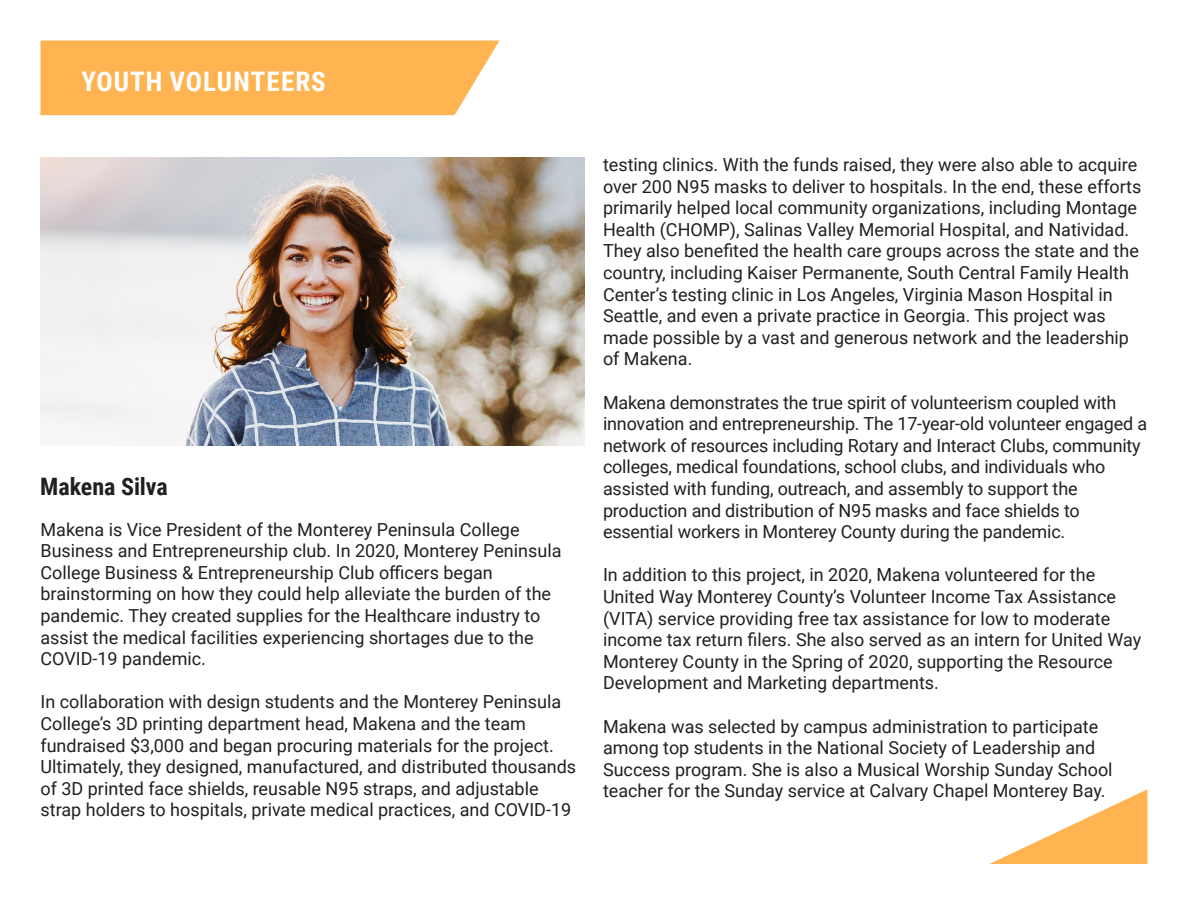
<style>
.page{position:relative;width:1188px;height:918px;background:#fff}
.page>*{position:absolute;margin:0;border:0;box-sizing:border-box;transform-origin:0 0}
.t1{font:700 27px "Roboto Condensed";letter-spacing:.035em;color:#fff}
.t2{font:700 24px "Roboto Condensed";color:#231f20}
.t3{font:18px/21.6px "Roboto";color:#231f20}
</style>
<div class="page">
<div style="left:40px;top:40px;width:460px;height:75px;background:#ffb351"></div>
<svg style="left:989px;top:789px;width:159px;height:75px"></svg>
<img style="left:40px;top:158px;width:545px;height:288px">
<h1 class="t1" style="left:81px;top:62px;width:246px">YOUTH VOLUNTEERS</h1>
<h2 class="t2" style="left:40px;top:470px;width:129px">Makena Silva</h2>
<p class="t3" style="left:40px;top:518px;width:523px">Makena is Vice President of the Monterey Peninsula College Business and Entrepreneurship club. In 2020, Monterey Peninsula College Business &amp; Entrepreneurship Club officers began brainstorming on how they could help alleviate the burden of the pandemic. They created supplies for the Healthcare industry to assist the medical facilities experiencing shortages due to the COVID-19 pandemic.</p>
<p class="t3" style="left:40px;top:690px;width:537px">In collaboration with design students and the Monterey Peninsula College’s 3D printing department head, Makena and the team fundraised $3,000 and began procuring materials for the project.<br>Ultimately, they designed, manufactured, and distributed thousands of 3D printed face shields, reusable N95 straps, and adjustable strap holders to hospitals, private medical practices, and COVID-19</p>
<p class="t3" style="left:603px;top:153px;width:540px">testing clinics. With the funds raised, they were also able to acquire over 200 N95 masks to deliver to hospitals. In the end, these efforts primarily helped local community organizations, including Montage Health (CHOMP), Salinas Valley Memorial Hospital, and Natividad.<br>They also benefited the health care groups across the state and the country, including Kaiser Permanente, South Central Family Health Center’s testing clinic in Los Angeles, Virginia Mason Hospital in Seattle, and even a private practice in Georgia. This project was made possible by a vast and generous network and the leadership of Makena.</p>
<p class="t3" style="left:603px;top:391px;width:546px">Makena demonstrates the true spirit of volunteerism coupled with innovation and entrepreneurship. The 17-year-old volunteer engaged a network of resources including Rotary and Interact Clubs, community colleges, medical foundations, school clubs, and individuals who assisted with funding, outreach, and assembly to support the production and distribution of N95 masks and face shields to essential workers in Monterey County during the pandemic.</p>
<p class="t3" style="left:603px;top:564px;width:540px">In addition to this project, in 2020, Makena volunteered for the United Way Monterey County’s Volunteer Income Tax Assistance (VITA) service providing free tax assistance for low to moderate income tax return filers. She also served as an intern for United Way Monterey County in the Spring of 2020, supporting the Resource Development and Marketing departments.</p>
<p class="t3" style="left:603px;top:715px;width:511px">Makena was selected by campus administration to participate among top students in the National Society of Leadership and Success program. She is also a Musical Worship Sunday School teacher for the Sunday service at Calvary Chapel Monterey Bay.</p>
</div>
